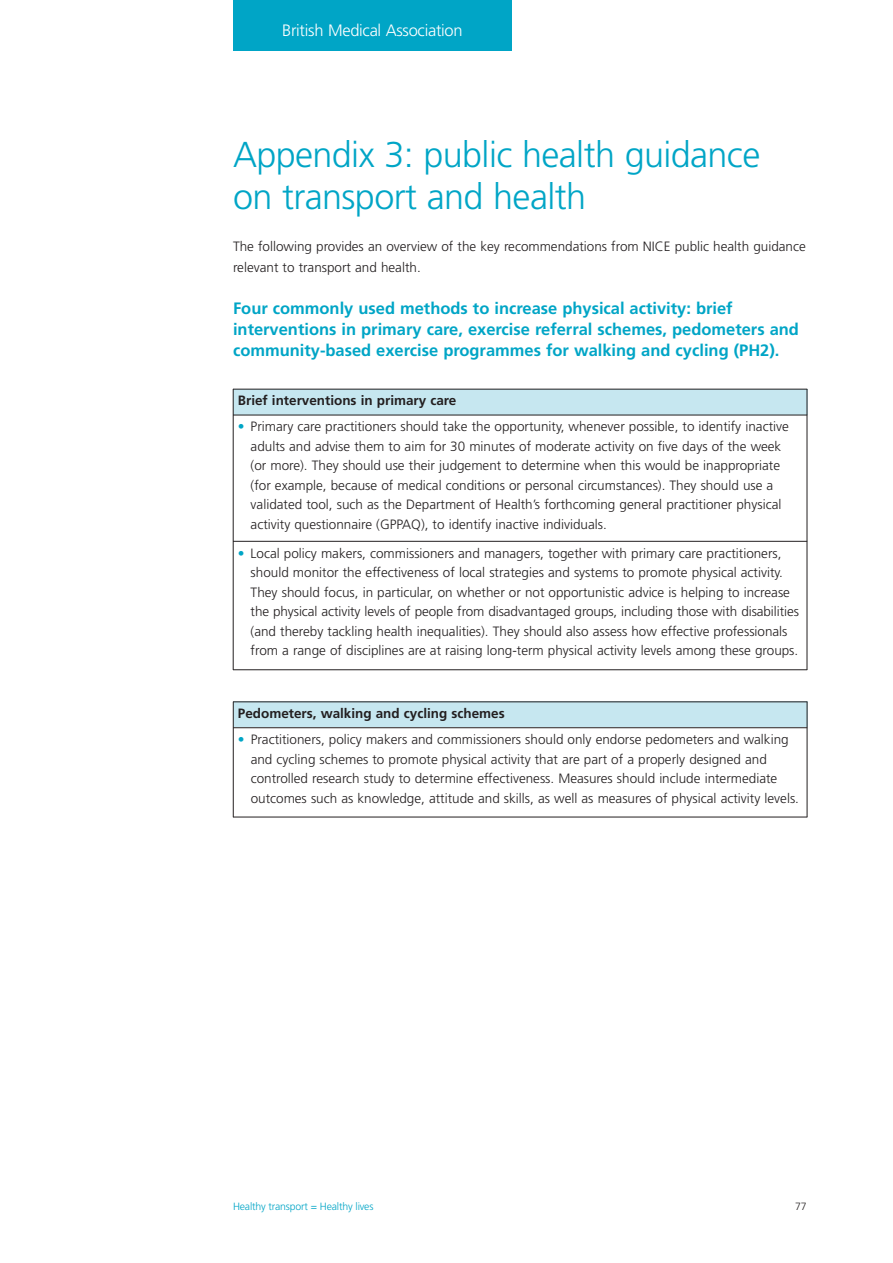
<style>
.page{position:relative;width:893px;height:1263px;background:#fff}
.page>*{position:absolute;margin:0;border:0;box-sizing:border-box;transform-origin:0 0}
.t1{font:300 36px/42px "Frutiger";letter-spacing:-.02em;color:#00a5c6}
.t2{font:700 16.5px/21px "Frutiger";color:#00a5c6}
.t3{font:300 16.5px "Frutiger";letter-spacing:-.015em;color:#fff}
.t4{font:300 13.5px/19.5px "Frutiger";color:#231f20}
.t5{font:700 13.5px "Frutiger";color:#231f20}
.t6{font:300 10.5px "Frutiger";letter-spacing:-.015em;color:#00a5c6}
.t7{font:300 10.5px "Frutiger";color:#231f20}
.s1{color:#00a5c6}
</style>
<div class="page">
<div style="left:233px;top:0;width:279px;height:50px;background:#00a5c6"></div>
<div style="left:233px;top:389px;width:574px;height:26px;background:#c6e7f0"></div>
<hr style="left:233px;top:389px;width:1px;height:281px;background:#231f20">
<hr style="left:807px;top:389px;width:1px;height:281px;background:#231f20">
<hr style="left:233px;top:389px;width:574px;height:1px;background:#231f20">
<hr style="left:233px;top:415px;width:574px;height:1px;background:#231f20">
<hr style="left:233px;top:541px;width:574px;height:1px;background:#231f20">
<hr style="left:233px;top:669px;width:574px;height:1px;background:#231f20">
<div style="left:233px;top:702px;width:574px;height:26px;background:#c6e7f0"></div>
<hr style="left:233px;top:702px;width:1px;height:115px;background:#231f20">
<hr style="left:807px;top:702px;width:1px;height:115px;background:#231f20">
<hr style="left:233px;top:702px;width:574px;height:1px;background:#231f20">
<hr style="left:233px;top:727px;width:574px;height:1px;background:#231f20">
<hr style="left:233px;top:817px;width:574px;height:1px;background:#231f20">
<p class="t3" style="left:282px;top:24px;width:182px">British Medical Association</p>
<h1 class="t1" style="left:233px;top:136px;width:529px">Appendix 3: public health guidance on transport and health</h1>
<p class="t4" style="left:233px;top:237px;width:574px;line-height:21px">The following provides an overview of the key recommendations from NICE public health guidance relevant to transport and health.</p>
<p class="t2" style="left:233px;top:299px;width:567px">Four commonly used methods to increase physical activity: brief interventions in primary care, exercise referral schemes, pedometers and community-based exercise programmes for walking and cycling (PH2).</p>
<p class="t5" style="left:238px;top:395px;width:220px">Brief interventions in primary care</p>
<p class="t4" style="left:251px;top:418px;width:540px;text-indent:-13px"><span class="s1">•</span> Primary care practitioners should take the opportunity, whenever possible, to identify inactive adults and advise them to aim for 30 minutes of moderate activity on five days of the week (or more). They should use their judgement to determine when this would be inappropriate (for example, because of medical conditions or personal circumstances). They should use a validated tool, such as the Department of Health’s forthcoming general practitioner physical activity questionnaire (GPPAQ), to identify inactive individuals.</p>
<p class="t4" style="left:251px;top:544px;width:550px;text-indent:-13px"><span class="s1">•</span> Local policy makers, commissioners and managers, together with primary care practitioners, should monitor the effectiveness of local strategies and systems to promote physical activity.<br>They should focus, in particular, on whether or not opportunistic advice is helping to increase the physical activity levels of people from disadvantaged groups, including those with disabilities (and thereby tackling health inequalities). They should also assess how effective professionals from a range of disciplines are at raising long-term physical activity levels among these groups.</p>
<p class="t5" style="left:238px;top:708px;width:268px">Pedometers, walking and cycling schemes</p>
<p class="t4" style="left:251px;top:731px;width:550px;text-indent:-13px"><span class="s1">•</span> Practitioners, policy makers and commissioners should only endorse pedometers and walking and cycling schemes to promote physical activity that are part of a properly designed and controlled research study to determine effectiveness. Measures should include intermediate outcomes such as knowledge, attitude and skills, as well as measures of physical activity levels.</p>
<p class="t6" style="left:233px;top:1202px;width:142px">Healthy transport = Healthy lives</p>
<p class="t7" style="left:795px;top:1202px;width:13px">77</p>
</div>
